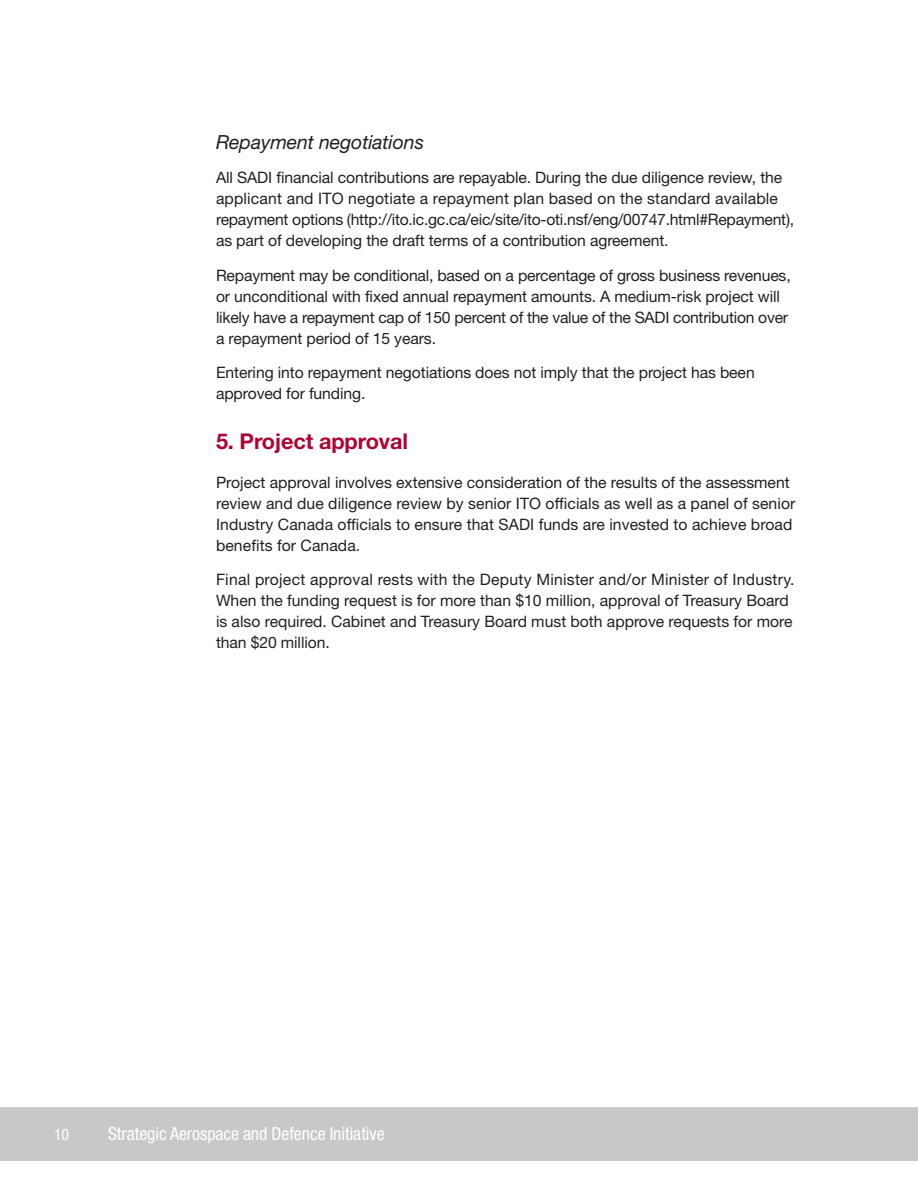
<style>
.page{position:relative;width:918px;height:1188px;background:#fff}
.page>*{position:absolute;margin:0;border:0;box-sizing:border-box;transform-origin:0 0}
.t1{font:700 21.75px "Helvetica Neue";letter-spacing:-.005em;color:#ab0534}
.t2{font:italic 19.5px "Helvetica Neue";letter-spacing:-.005em;color:#231f20}
.t3{font:condensed 18px "Helvetica Neue";letter-spacing:-.005em;color:#fff}
.t4{font:15.75px/21px "Helvetica Neue";letter-spacing:-.005em;color:#231f20}
.t5{font:condensed 15.75px "Helvetica Neue";color:#fff}
</style>
<div class="page">
<div style="left:0;top:1107px;width:918px;height:54px;background:#c6c8ca"></div>
<p class="t2" style="left:216px;top:135px;width:210px">Repayment negotiations</p>
<p class="t4" style="left:216px;top:169px;width:580px">All SADI financial contributions are repayable. During the due diligence review, the applicant and ITO negotiate a repayment plan based on the standard available repayment options (http://ito.ic.gc.ca/eic/site/ito-oti.nsf/eng/00747.html#Repayment), as part of developing the draft terms of a contribution agreement.</p>
<p class="t4" style="left:216px;top:266px;width:576px">Repayment may be conditional, based on a percentage of gross business revenues, or unconditional with fixed annual repayment amounts. A medium-risk project will likely have a repayment cap of 150 percent of the value of the SADI contribution over a repayment period of 15 years.</p>
<p class="t4" style="left:216px;top:364px;width:540px">Entering into repayment negotiations does not imply that the project has been approved for funding.</p>
<h1 class="t1" style="left:216px;top:433px;width:194px">5. Project approval</h1>
<p class="t4" style="left:216px;top:473px;width:581px">Project approval involves extensive consideration of the results of the assessment review and due diligence review by senior ITO officials as well as a panel of senior Industry Canada officials to ensure that SADI funds are invested to achieve broad benefits for Canada.</p>
<p class="t4" style="left:216px;top:571px;width:580px">Final project approval rests with the Deputy Minister and/or Minister of Industry.<br>When the funding request is for more than $10 million, approval of Treasury Board is also required. Cabinet and Treasury Board must both approve requests for more than $20 million.</p>
<p class="t5" style="left:54px;top:1129px;width:17px">10</p>
<p class="t3" style="left:108px;top:1127px;width:278px">Strategic Aerospace and Defence Initiative</p>
</div>
